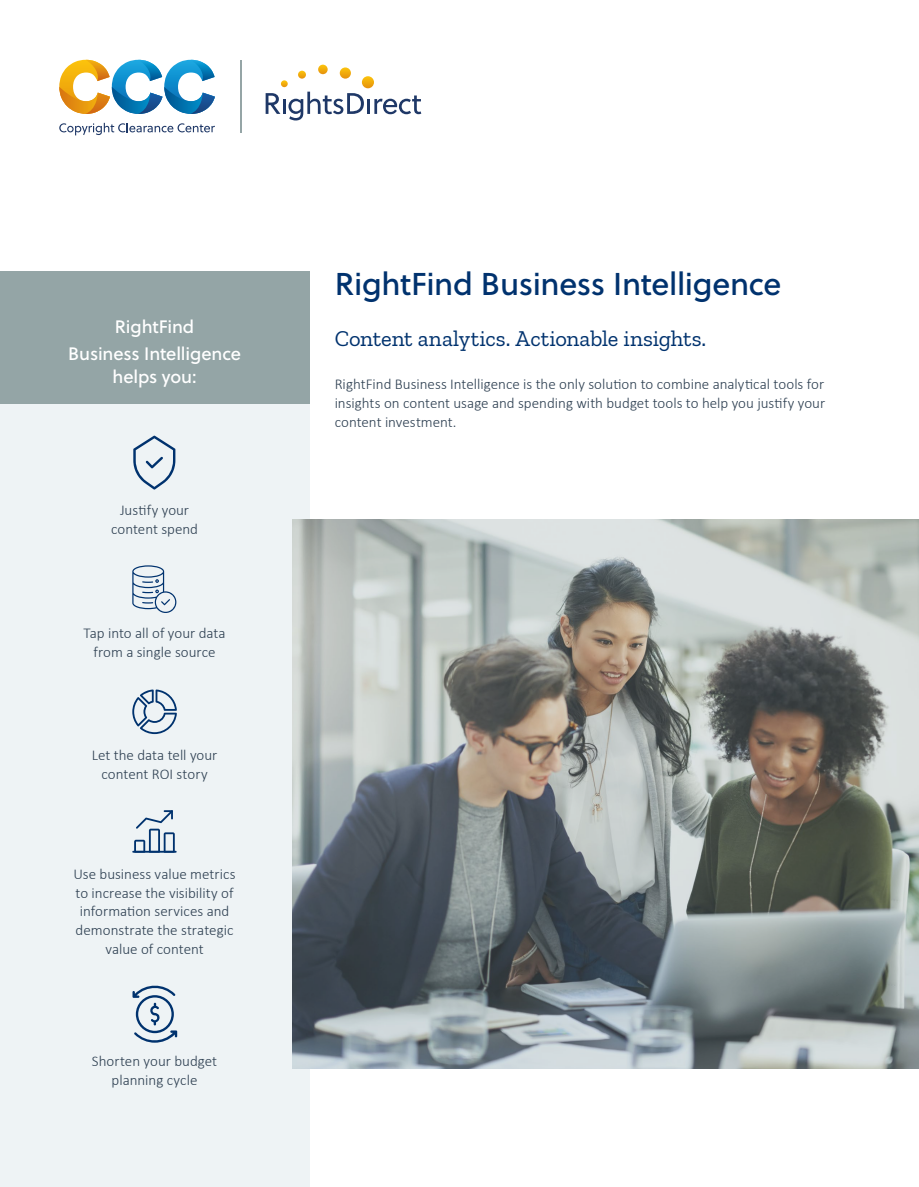
<style>
.page{position:relative;width:919px;height:1187px;background:#fff}
.page>*{position:absolute;margin:0;border:0;box-sizing:border-box;transform-origin:0 0}
.t1{font:31.5px "Soleil";letter-spacing:-.01em;color:#00326e}
.t2{font:22.5px "Zilla Slab";letter-spacing:-.005em;color:#00326e}
.t3{font:18px/26.7px "Soleil";letter-spacing:-.01em;color:#fff;text-align:center}
.t4{font:300 15px/18.8px "Calibri";color:#2c3e50;text-align:center}
</style>
<div class="page">
<div style="left:0;top:271px;width:309px;height:915px;background:#eef3f5"></div>
<div style="left:0;top:271px;width:309px;height:133px;background:#94a5a6"></div>
<svg style="left:59px;top:123px;width:156px;height:12px"></svg>
<svg style="left:59px;top:60px;width:156px;height:54px"></svg>
<svg style="left:265px;top:65px;width:156px;height:55px"></svg>
<hr style="left:240px;top:60px;width:1px;height:72px;background:#95a5a6">
<img style="left:293px;top:519px;width:625px;height:549px">
<svg style="left:133px;top:435px;width:42px;height:54px"></svg>
<svg style="left:132px;top:565px;width:45px;height:48px"></svg>
<svg style="left:132px;top:689px;width:45px;height:45px"></svg>
<svg style="left:132px;top:985px;width:45px;height:57px"></svg>
<hr style="left:132px;top:850px;width:45px;height:2px;background:#00326e">
<svg style="left:134px;top:810px;width:41px;height:41px"></svg>
<p class="t3" style="left:68px;top:313px;width:174px">RightFind<br>Business Intelligence</p>
<p class="t3" style="left:113px;top:362px;width:85px">helps you:</p>
<p class="t4" style="left:111px;top:500px;width:89px">Justify your content spend</p>
<p class="t4" style="left:84px;top:622px;width:143px">Tap into all of your data from a single source</p>
<p class="t4" style="left:92px;top:745px;width:127px">Let the data tell your content ROI story</p>
<p class="t4" style="left:73px;top:863px;width:164px">Use business value metrics to increase the visibility of information services and demonstrate the strategic value of content</p>
<p class="t4" style="left:92px;top:1050px;width:127px">Shorten your budget planning cycle</p>
<h1 class="t1" style="left:334px;top:260px;width:448px">RightFind Business Intelligence</h1>
<h2 class="t2" style="left:334px;top:325px;width:373px">Content analytics. Actionable insights.</h2>
<p class="t4" style="left:334px;top:374px;width:492px;text-align:justify">RightFind Business Intelligence is the only solution to combine analytical tools for insights on content usage and spending with budget tools to help you justify your content investment.</p>
</div>
